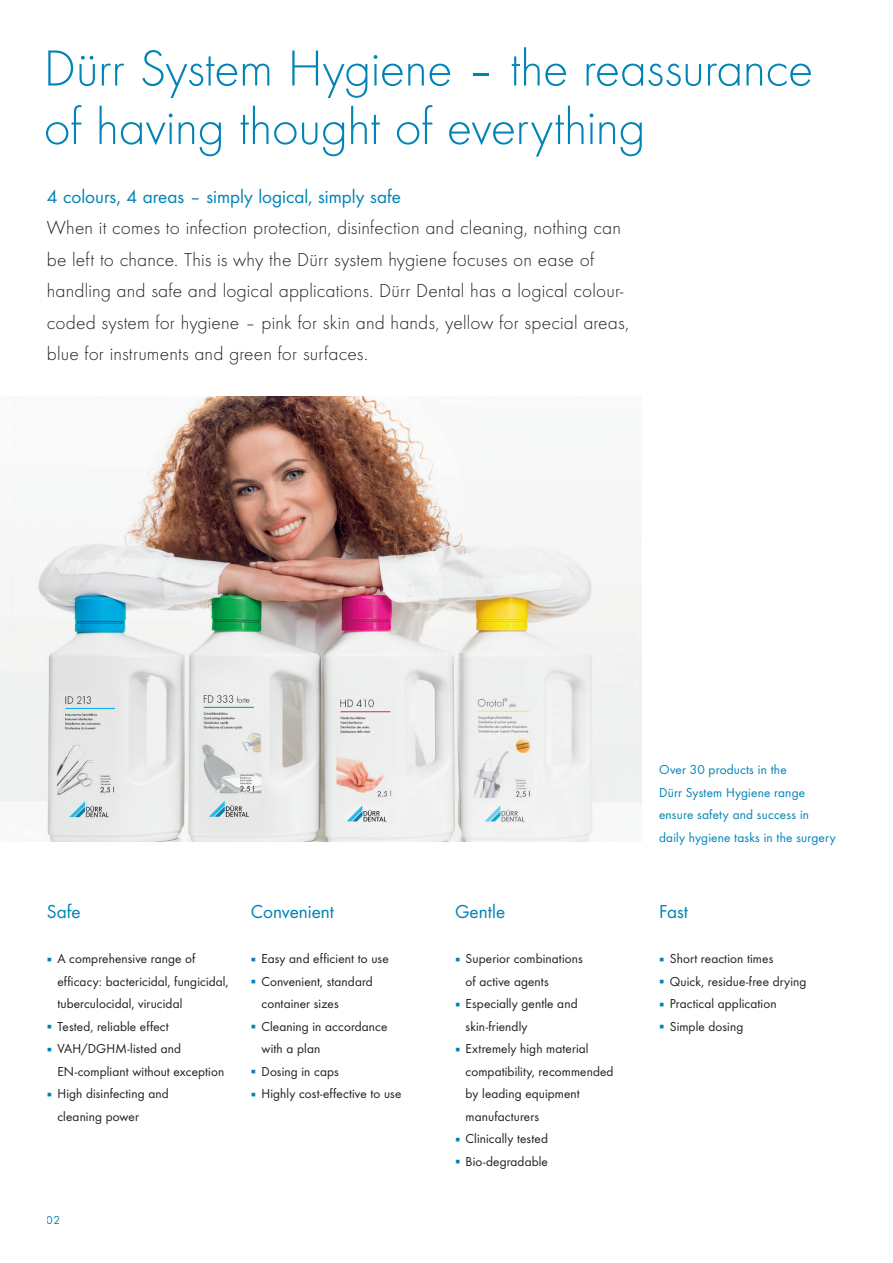
<style>
.page{position:relative;width:893px;height:1263px;background:#fff}
.page>*{position:absolute;margin:0;border:0;box-sizing:border-box;transform-origin:0 0}
.t1{font:300 52.5px/58.5px "Futura TOT";letter-spacing:-.01em;color:#0083b6}
.t2{font:300 19.5px/31.5px "Futura TOT";letter-spacing:.01em;color:#231f20}
.t3{font:19.5px "Futura TOT Boo";color:#0083b6}
.t4{font:13.5px/22.5px "Futura TOT Boo";letter-spacing:.01em;color:#231f20}
.t5{font:13.5px/22.5px "Futura TOT Boo";letter-spacing:.015em;color:#0083b6}
.t6{font:12px "Futura TOT Boo";color:#0083b6}
.s1{color:#0083b6}
</style>
<div class="page">
<img style="left:0;top:396px;width:642px;height:445px">
<h1 class="t1" style="left:44px;top:39px;width:771px">Dürr System Hygiene – the reassurance of having thought of everything</h1>
<h2 class="t3" style="left:47px;top:184px;width:356px">4 colours, 4 areas – simply logical, simply safe</h2>
<p class="t2" style="left:47px;top:212px;width:584px">When it comes to infection protection, disinfection and cleaning, nothing can be left to chance. This is why the Dürr system hygiene focuses on ease of handling and safe and logical applications. Dürr Dental has a logical colour&shy;coded system for hygiene – pink for skin and hands, yellow for special areas, blue for instruments and green for surfaces.</p>
<h2 class="t3" style="left:47px;top:900px;width:36px">Safe</h2>
<p class="t4" style="left:57px;top:947px;width:173px;text-indent:-11px"><span class="s1">▪</span> A comprehensive range of efficacy: bactericidal, fungicidal, tuberculocidal, virucidal</p>
<p class="t4" style="left:47px;top:1015px;width:124px"><span class="s1">▪</span> Tested, reliable effect</p>
<p class="t4" style="left:57px;top:1037px;width:168px;text-indent:-11px"><span class="s1">▪</span> VAH/DGHM-listed and<br>EN-compliant without exception</p>
<p class="t4" style="left:57px;top:1082px;width:113px;text-indent:-11px"><span class="s1">▪</span> High disinfecting and cleaning power</p>
<h2 class="t3" style="left:251px;top:900px;width:85px">Convenient</h2>
<p class="t4" style="left:251px;top:947px;width:139px"><span class="s1">▪</span> Easy and efficient to use</p>
<p class="t4" style="left:261px;top:970px;width:113px;text-indent:-11px"><span class="s1">▪</span> Convenient, standard container sizes</p>
<p class="t4" style="left:261px;top:1015px;width:127px;text-indent:-11px"><span class="s1">▪</span> Cleaning in accordance with a plan</p>
<p class="t4" style="left:251px;top:1060px;width:89px"><span class="s1">▪</span> Dosing in caps</p>
<p class="t4" style="left:251px;top:1082px;width:152px"><span class="s1">▪</span> Highly cost-effective to use</p>
<p class="t6" style="left:47px;top:1213px;width:15px">02</p>
<h2 class="t3" style="left:455px;top:900px;width:52px">Gentle</h2>
<p class="t4" style="left:466px;top:947px;width:119px;text-indent:-11px"><span class="s1">▪</span> Superior combinations of active agents</p>
<p class="t4" style="left:466px;top:992px;width:113px;text-indent:-11px"><span class="s1">▪</span> Especially gentle and skin-friendly</p>
<p class="t4" style="left:466px;top:1037px;width:149px;text-indent:-11px"><span class="s1">▪</span> Extremely high material compatibility, recommended by leading equipment manufacturers</p>
<p class="t4" style="left:455px;top:1127px;width:94px"><span class="s1">▪</span> Clinically tested</p>
<p class="t4" style="left:455px;top:1150px;width:94px"><span class="s1">▪</span> Bio-degradable</p>
<p class="t5" style="left:659px;top:758px;width:178px">Over 30 products in the<br>Dürr System Hygiene range ensure safety and success in daily hygiene tasks in the surgery</p>
<h2 class="t3" style="left:659px;top:900px;width:31px">Fast</h2>
<p class="t4" style="left:659px;top:947px;width:116px"><span class="s1">▪</span> Short reaction times</p>
<p class="t4" style="left:659px;top:970px;width:149px"><span class="s1">▪</span> Quick, residue-free drying</p>
<p class="t4" style="left:659px;top:992px;width:119px"><span class="s1">▪</span> Practical application</p>
<p class="t4" style="left:659px;top:1015px;width:86px"><span class="s1">▪</span> Simple dosing</p>
</div>
